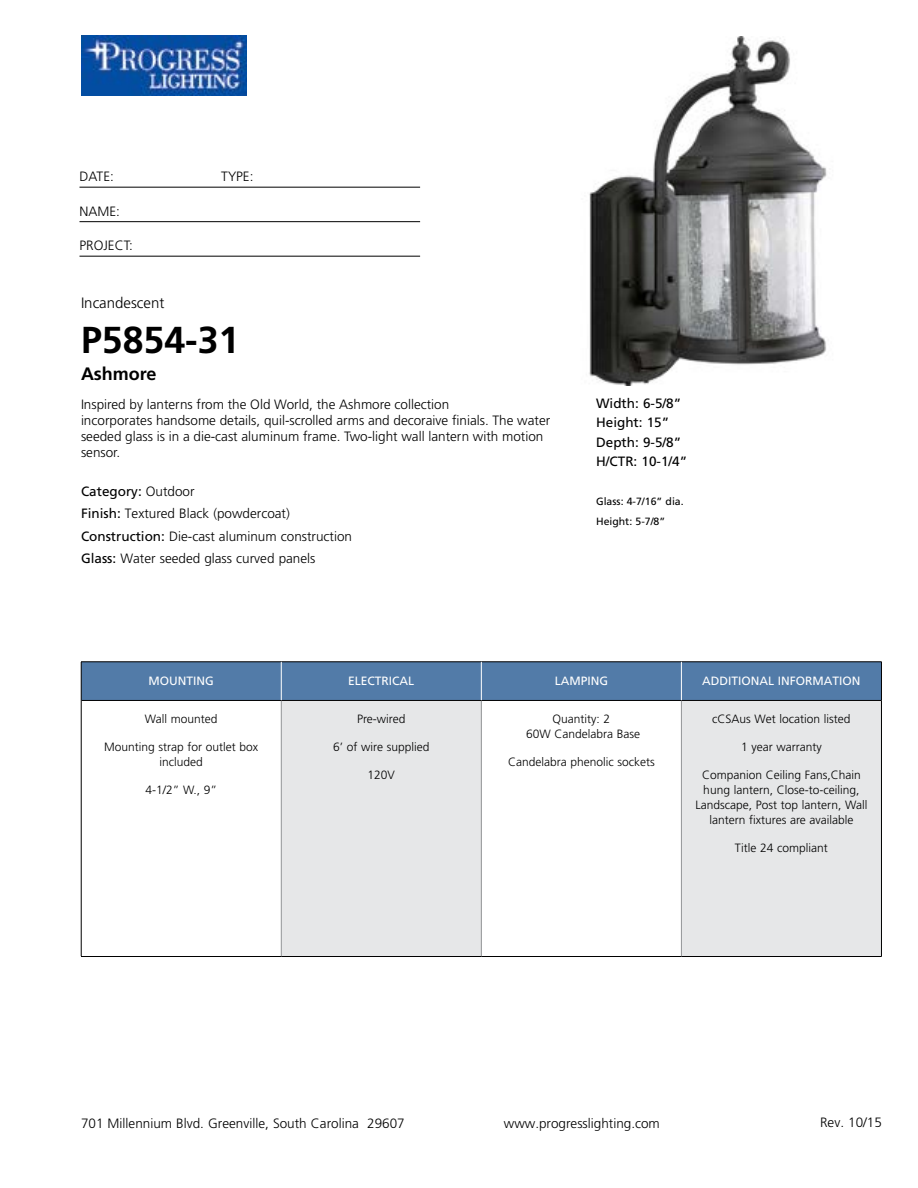
<style>
.page{position:relative;width:918px;height:1188px;background:#fff}
.page>*{position:absolute;margin:0;border:0;box-sizing:border-box;transform-origin:0 0}
.t1{font:700 37.5px "Frutiger";color:#000}
.t2{font:700 18px "Frutiger";color:#000}
.t3{font:300 15px "Frutiger";color:#000}
.t4{font:300 13.5px/16.2px "Frutiger";color:#000}
.t5{font:13.5px/19.5px "Frutiger";color:#000}
.t6{font:300 12px/15px "Frutiger";color:#000;text-align:center}
.t7{font:12px "Frutiger";color:#fff}
.t8{font:10.5px/19.5px "Frutiger";color:#000}
.s1{font-weight:400}
</style>
<div class="page">
<img style="left:81px;top:36px;width:165px;height:59px">
<hr style="left:80px;top:187px;width:340px;height:1px;background:#000">
<hr style="left:80px;top:221px;width:340px;height:1px;background:#000">
<hr style="left:80px;top:256px;width:340px;height:1px;background:#000">
<div style="left:82px;top:663px;width:799px;height:37px;background:#527ba8"></div>
<div style="left:281px;top:700px;width:200px;height:257px;background:#e6e7e8"></div>
<div style="left:681px;top:700px;width:200px;height:257px;background:#e6e7e8"></div>
<hr style="left:281px;top:701px;width:1px;height:255px;background:#939598">
<hr style="left:481px;top:701px;width:1px;height:255px;background:#939598">
<hr style="left:681px;top:701px;width:1px;height:255px;background:#939598">
<hr style="left:81px;top:700px;width:200px;height:1px;background:#000">
<hr style="left:281px;top:700px;width:200px;height:1px;background:#000">
<hr style="left:481px;top:700px;width:200px;height:1px;background:#000">
<hr style="left:681px;top:700px;width:200px;height:1px;background:#000">
<hr style="left:81px;top:956px;width:200px;height:1px;background:#000">
<hr style="left:281px;top:956px;width:200px;height:1px;background:#000">
<hr style="left:481px;top:956px;width:200px;height:1px;background:#000">
<hr style="left:681px;top:956px;width:201px;height:1px;background:#000">
<hr style="left:81px;top:662px;width:200px;height:1px;background:#000">
<hr style="left:81px;top:662px;width:1px;height:38px;background:#000">
<hr style="left:281px;top:662px;width:200px;height:1px;background:#000">
<hr style="left:481px;top:662px;width:200px;height:1px;background:#000">
<hr style="left:681px;top:662px;width:201px;height:1px;background:#000">
<hr style="left:881px;top:662px;width:1px;height:38px;background:#000">
<hr style="left:81px;top:700px;width:1px;height:256px;background:#000">
<hr style="left:881px;top:700px;width:1px;height:256px;background:#000">
<hr style="left:281px;top:662px;width:1px;height:38px;background:#fff">
<hr style="left:681px;top:662px;width:1px;height:38px;background:#fff">
<hr style="left:481px;top:662px;width:1px;height:38px;background:#fff">
<img style="left:589px;top:36px;width:238px;height:349px">
<p class="t4" style="left:80px;top:169px;width:36px">DATE:</p>
<p class="t4" style="left:221px;top:169px;width:34px">TYPE:</p>
<p class="t4" style="left:80px;top:203px;width:42px">NAME:</p>
<p class="t4" style="left:80px;top:238px;width:55px">PROJECT:</p>
<p class="t3" style="left:81px;top:295px;width:85px">Incandescent</p>
<h1 class="t1" style="left:81px;top:318px;width:160px">P5854-31</h1>
<h2 class="t2" style="left:81px;top:364px;width:77px">Ashmore</h2>
<p class="t4" style="left:81px;top:396px;width:471px">Inspired by lanterns from the Old World, the Ashmore collection<br>incorporates handsome details, quil-scrolled arms and decoraive finials. The water seeded glass is in a die-cast aluminum frame. Two-light wall lantern with motion sensor.</p>
<p class="t4" style="left:81px;top:480px;width:273px;line-height:22.5px"><span class="s1">Category:</span> Outdoor<br><span class="s1">Finish:</span> Textured Black (powdercoat)<br><span class="s1">Construction:</span> Die-cast aluminum construction <span class="s1">Glass:</span> Water seeded glass curved panels</p>
<p class="t5" style="left:596px;top:393px;width:93px">Width: 6-5/8”<br>Height: 15”<br>Depth: 9-5/8”<br>H/CTR: 10-1/4”</p>
<p class="t8" style="left:596px;top:492px;width:89px">Glass: 4-7/16” dia.<br>Height: 5-7/8”</p>
<p class="t7" style="left:149px;top:673px;width:67px">MOUNTING</p>
<p class="t7" style="left:348px;top:673px;width:68px">ELECTRICAL</p>
<p class="t7" style="left:555px;top:673px;width:55px">LAMPING</p>
<p class="t7" style="left:702px;top:673px;width:160px">ADDITIONAL INFORMATION</p>
<p class="t6" style="left:145px;top:712px;width:74px">Wall mounted</p>
<p class="t6" style="left:104px;top:739px;width:156px">Mounting strap for outlet box included</p>
<p class="t6" style="left:145px;top:782px;width:73px">4-1/2” W., 9”</p>
<p class="t6" style="left:357px;top:712px;width:50px">Pre-wired</p>
<p class="t6" style="left:333px;top:739px;width:98px">6’ of wire supplied</p>
<p class="t6" style="left:368px;top:767px;width:29px">120V</p>
<p class="t6" style="left:712px;top:712px;width:140px">cCSAus Wet location listed</p>
<p class="t6" style="left:741px;top:739px;width:82px">1 year warranty</p>
<p class="t6" style="left:696px;top:767px;width:173px">Companion Ceiling Fans,Chain hung lantern, Close-to-ceiling,<br>Landscape, Post top lantern, Wall lantern fixtures are available</p>
<p class="t6" style="left:735px;top:840px;width:94px">Title 24 compliant</p>
<p class="t6" style="left:526px;top:712px;width:116px">Quantity: 2<br>60W Candelabra Base</p>
<p class="t6" style="left:508px;top:754px;width:148px">Candelabra phenolic sockets</p>
<p class="t4" style="left:81px;top:1115px;width:325px">701 Millennium Blvd. Greenville, South Carolina 29607</p>
<p class="t4" style="left:504px;top:1115px;width:158px">www.progresslighting.com</p>
<p class="t4" style="left:820px;top:1114px;width:63px">Rev. 10/15</p>
</div>
